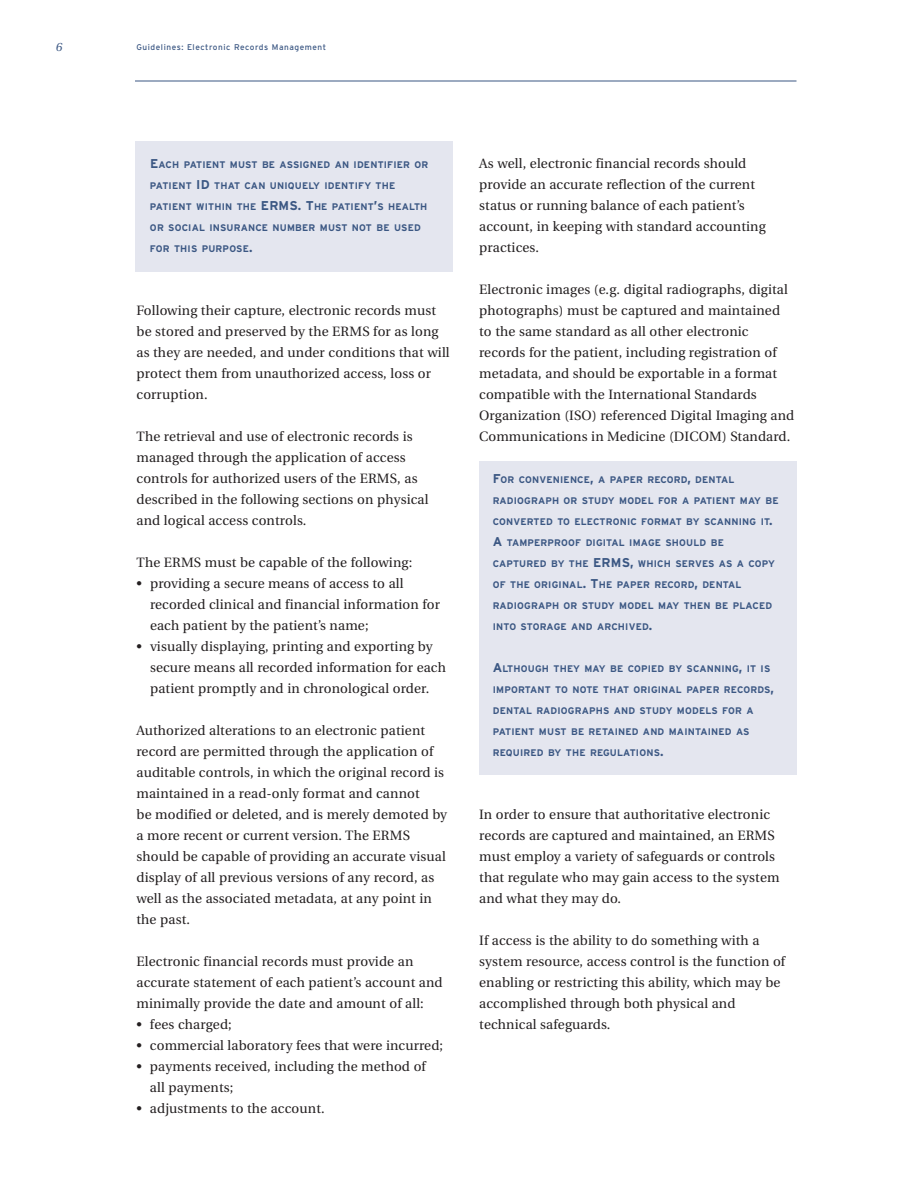
<style>
.page{position:relative;width:918px;height:1188px;background:#fff}
.page>*{position:absolute;margin:0;border:0;box-sizing:border-box;transform-origin:0 0}
.t1{font:13.5px/21px "Utopia";letter-spacing:.01em;color:#231f20}
.t2{font:italic 12px "Utopia";color:#3b5783}
.t3{font:700 9.6px/21px "Interstate";letter-spacing:.02em;color:#3b5783}
.t4{font:8.25px "Interstate";letter-spacing:.065em;color:#3b5783}
.s1{font-size:12.75px}
</style>
<div class="page">
<div style="left:135px;top:141px;width:317px;height:131px;background:#e4e6ef"></div>
<div style="left:479px;top:461px;width:317px;height:313px;background:#e4e6ef"></div>
<hr style="left:135px;top:81px;width:661px;height:1px;background:#3b5783">
<p class="t2" style="left:56px;top:42px;width:8px">6</p>
<p class="t4" style="left:136px;top:42px;width:191px">Guidelines: Electronic Records Management</p>
<p class="t3" style="left:150px;top:154px;width:280px"><span class="s1">E</span>ACH PATIENT MUST BE ASSIGNED AN IDENTIFIER OR PATIENT <span class="s1">ID</span> THAT CAN UNIQUELY IDENTIFY THE PATIENT WITHIN THE <span class="s1">ERMS. T</span>HE PATIENT<span class="s1">’</span>S HEALTH OR SOCIAL INSURANCE NUMBER MUST NOT BE USED FOR THIS PURPOSE<span class="s1">.</span></p>
<p class="t1" style="left:136px;top:301px;width:315px">Following their capture, electronic records must be stored and preserved by the ERMS for as long as they are needed, and under conditions that will protect them from unauthorized access, loss or corruption.</p>
<p class="t1" style="left:136px;top:427px;width:294px">The retrieval and use of electronic records is managed through the application of access controls for authorized users of the ERMS, as described in the following sections on physical and logical access controls.</p>
<p class="t1" style="left:136px;top:553px;width:277px">The ERMS must be capable of the following:</p>
<p class="t1" style="left:150px;top:574px;width:292px;text-indent:-14px">• providing a secure means of access to all recorded clinical and financial information for each patient by the patient’s name;</p>
<p class="t1" style="left:150px;top:637px;width:298px;text-indent:-14px">• visually displaying, printing and exporting by secure means all recorded information for each patient promptly and in chronological order.</p>
<p class="t1" style="left:136px;top:721px;width:312px">Authorized alterations to an electronic patient record are permitted through the application of auditable controls, in which the original record is maintained in a read-only format and cannot<br>be modified or deleted, and is merely demoted by a more recent or current version. The ERMS should be capable of providing an accurate visual display of all previous versions of any record, as well as the associated metadata, at any point in the past.</p>
<p class="t1" style="left:136px;top:952px;width:308px">Electronic financial records must provide an accurate statement of each patient’s account and minimally provide the date and amount of all:</p>
<p class="t1" style="left:136px;top:1015px;width:97px">• fees charged;</p>
<p class="t1" style="left:136px;top:1036px;width:308px">• commercial laboratory fees that were incurred;</p>
<p class="t1" style="left:150px;top:1057px;width:277px;text-indent:-14px">• payments received, including the method of all payments;</p>
<p class="t1" style="left:136px;top:1099px;width:190px">• adjustments to the account.</p>
<p class="t1" style="left:479px;top:154px;width:288px">As well, electronic financial records should provide an accurate reflection of the current status or running balance of each patient’s account, in keeping with standard accounting practices.</p>
<p class="t1" style="left:479px;top:280px;width:317px">Electronic images (e.g. digital radiographs, digital photographs) must be captured and maintained to the same standard as all other electronic records for the patient, including registration of metadata, and should be exportable in a format compatible with the International Standards Organization (ISO) referenced Digital Imaging and Communications in Medicine (DICOM) Standard.</p>
<p class="t3" style="left:493px;top:469px;width:287px"><span class="s1">F</span>OR CONVENIENCE<span class="s1">,</span> A PAPER RECORD<span class="s1">,</span> DENTAL RADIOGRAPH OR STUDY MODEL FOR A PATIENT MAY BE CONVERTED TO ELECTRONIC FORMAT BY SCANNING IT<span class="s1">.<br>A</span> TAMPERPROOF DIGITAL IMAGE SHOULD BE CAPTURED BY THE <span class="s1">ERMS,</span> WHICH SERVES AS A COPY OF THE ORIGINAL<span class="s1">. T</span>HE PAPER RECORD<span class="s1">,</span> DENTAL RADIOGRAPH OR STUDY MODEL MAY THEN BE PLACED INTO STORAGE AND ARCHIVED<span class="s1">.</span></p>
<p class="t3" style="left:493px;top:658px;width:283px"><span class="s1">A</span>LTHOUGH THEY MAY BE COPIED BY SCANNING<span class="s1">,</span> IT IS IMPORTANT TO NOTE THAT ORIGINAL PAPER RECORDS<span class="s1">, </span>DENTAL RADIOGRAPHS AND STUDY MODELS FOR A PATIENT MUST BE RETAINED AND MAINTAINED AS REQUIRED BY THE REGULATIONS<span class="s1">.</span></p>
<p class="t1" style="left:479px;top:805px;width:302px">In order to ensure that authoritative electronic records are captured and maintained, an ERMS must employ a variety of safeguards or controls that regulate who may gain access to the system and what they may do.</p>
<p class="t1" style="left:479px;top:931px;width:307px">If access is the ability to do something with a system resource, access control is the function of enabling or restricting this ability, which may be accomplished through both physical and technical safeguards.</p>
</div>
